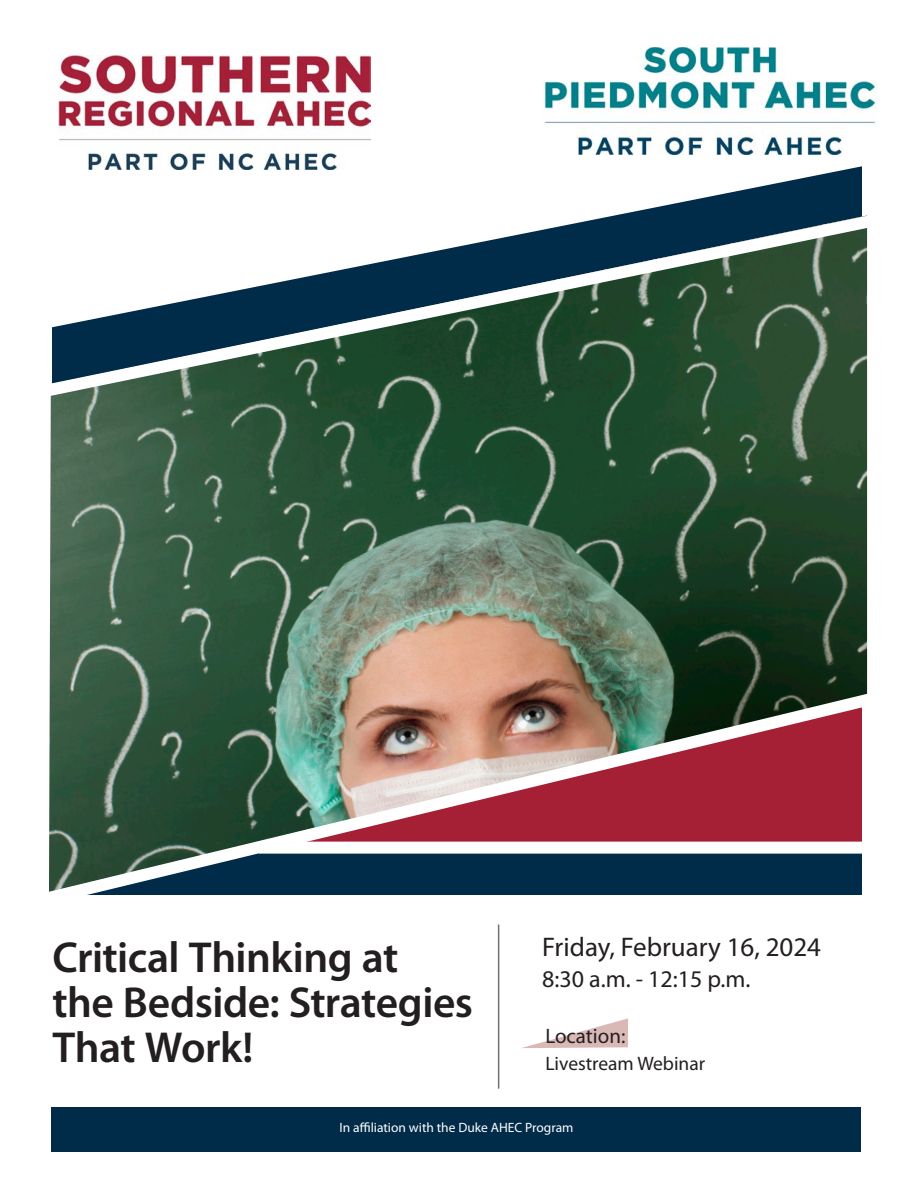
<style>
.page{position:relative;width:918px;height:1188px;background:#fff}
.page>*{position:absolute;margin:0;border:0;box-sizing:border-box;transform-origin:0 0}
.t1{font:600 43.5px/45px "Myriad Pro";letter-spacing:-.01em;color:#231f20}
.t2{font:27px "Myriad Pro";color:#231f20}
.t3{font:24px "Myriad Pro";color:#231f20}
.t4{font:21px "Myriad Pro";color:#231f20}
.t5{font:19.5px "Myriad Pro";color:#231f20}
.t6{font:13.5px "Myriad Pro";color:#fff}
</style>
<div class="page">
<svg style="left:522px;top:1018px;width:106px;height:30px"></svg>
<svg style="left:662px;top:166px;width:200px;height:40px"></svg>
<hr style="left:498px;top:924px;width:1px;height:165px;background:#717271">
<img style="left:49px;top:405px;width:818px;height:278px">
<svg style="left:50px;top:206px;width:818px;height:199px"></svg>
<img style="left:49px;top:683px;width:819px;height:212px">
<div style="left:259px;top:842px;width:611px;height:12px;background:#fff"></div>
<div style="left:51px;top:1107px;width:810px;height:45px;background:#002b49"></div>
<img style="left:58px;top:55px;width:313px;height:115px">
<img style="left:543px;top:48px;width:334px;height:106px">
<p class="t1" style="left:52px;top:934px;width:348px">Critical Thinking at</p>
<p class="t1" style="left:52px;top:979px;width:422px">the Bedside: Strategies<br>That Work!</p>
<p class="t2" style="left:542px;top:930px;width:280px">Friday, February 16, 2024</p>
<p class="t3" style="left:542px;top:964px;width:210px">8:30 a.m. - 12:15 p.m.</p>
<p class="t4" style="left:545px;top:1023px;width:81px">Location:</p>
<p class="t5" style="left:545px;top:1051px;width:161px">Livestream Webinar</p>
<p class="t6" style="left:339px;top:1119px;width:235px">In affiliation with the Duke AHEC Program</p>
</div>
